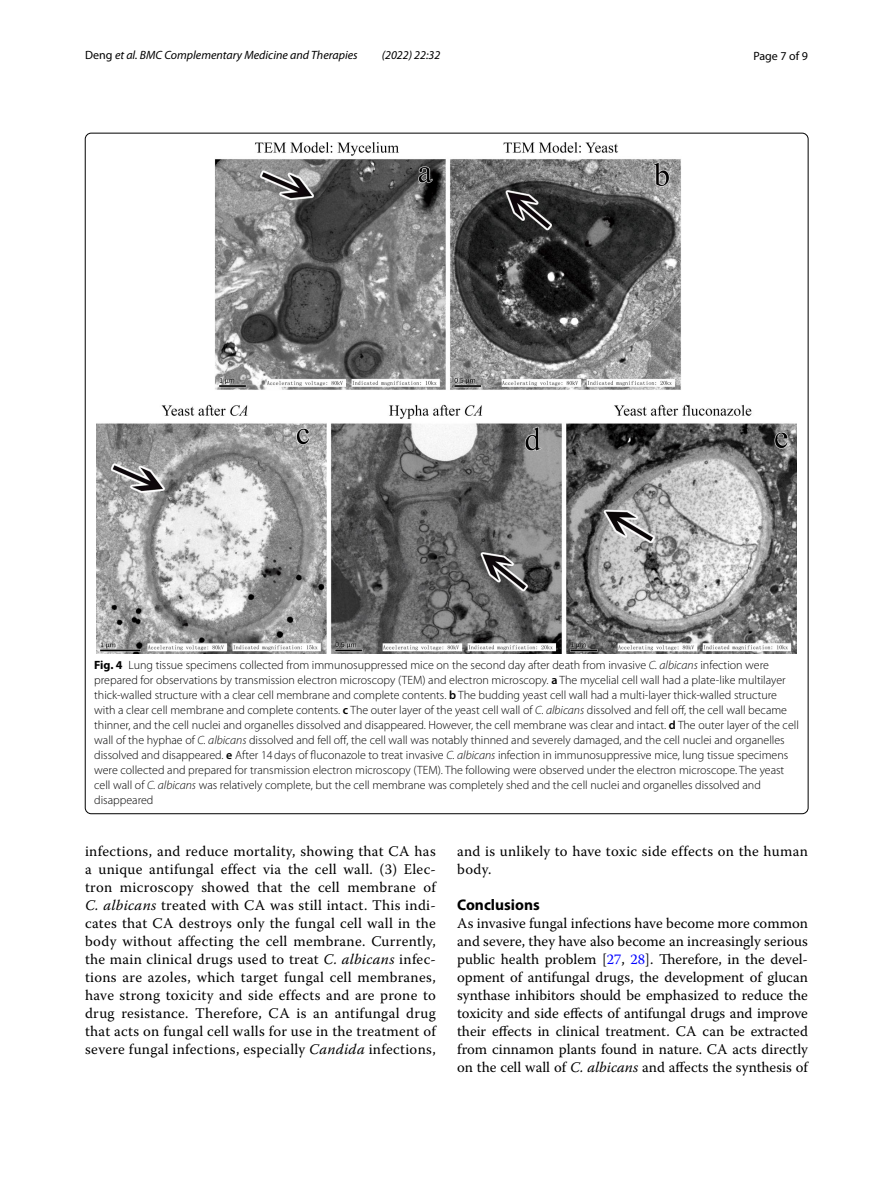
<style>
.page{position:relative;width:893px;height:1187px;background:#fff}
.page>*{position:absolute;margin:0;border:0;box-sizing:border-box;transform-origin:0 0}
.t1{font:700 15.45px "Myriad Pro";color:#000}
.t2{font:14.7px/18px "Warnock Pro";letter-spacing:.02em;color:#000;text-align:justify}
.t3{font:300 12px/15px "Myriad Pro";color:#000}
.t4{font:italic 12px "Myriad Pro";color:#000}
.t5{font:12px "Myriad Pro";color:#000}
.s1{font-style:normal}
.s2{font-weight:700}
.s3{font-style:italic}
.s4{font-weight:600}
.s5{color:#00f}
</style>
<div class="page">
<img style="left:97px;top:142px;width:699px;height:511px">
<p class="t4" style="left:85px;top:48px;width:274px"><span class="s1">Deng</span> et al. BMC Complementary Medicine and Therapies</p>
<p class="t4" style="left:382px;top:48px;width:60px">(2022) 22:32</p>
<p class="t5" style="left:753px;top:48px;width:56px">Page 7 of 9</p>
<p class="t3" style="left:94px;top:657px;width:706px"><span class="s2">Fig. 4</span> Lung tissue specimens collected from immunosuppressed mice on the second day after death from invasive <span class="s3">C. albicans</span> infection were prepared for observations by transmission electron microscopy (TEM) and electron microscopy. <span class="s4">a</span> The mycelial cell wall had a plate-like multilayer thick-walled structure with a clear cell membrane and complete contents. <span class="s4">b</span> The budding yeast cell wall had a multi-layer thick-walled structure with a clear cell membrane and complete contents. <span class="s4">c</span> The outer layer of the yeast cell wall of <span class="s3">C. albicans</span> dissolved and fell off, the cell wall became thinner, and the cell nuclei and organelles dissolved and disappeared. However, the cell membrane was clear and intact. <span class="s4">d</span> The outer layer of the cell wall of the hyphae of <span class="s3">C. albicans</span> dissolved and fell off, the cell wall was notably thinned and severely damaged, and the cell nuclei and organelles dissolved and disappeared. <span class="s4">e</span> After 14days of fluconazole to treat invasive <span class="s3">C. albicans</span> infection in immunosuppressive mice, lung tissue specimens were collected and prepared for transmission electron microscopy (TEM). The following were observed under the electron microscope. The yeast cell wall of <span class="s3">C. albicans</span> was relatively complete, but the cell membrane was completely shed and the cell nuclei and organelles dissolved and disappeared</p>
<p class="t2" style="left:85px;top:841px;width:352px">infections, and reduce mortality, showing that CA has a unique antifungal effect via the cell wall. (3) Elec&shy;tron microscopy showed that the cell membrane of <span class="s3">C. albicans</span> treated with CA was still intact. This indi&shy;cates that CA destroys only the fungal cell wall in the body without affecting the cell membrane. Currently, the main clinical drugs used to treat <span class="s3">C. albicans</span> infec&shy;tions are azoles, which target fungal cell membranes, have strong toxicity and side effects and are prone to drug resistance. Therefore, CA is an antifungal drug that acts on fungal cell walls for use in the treatment of severe fungal infections, especially <span class="s3">Candida</span> infections,</p>
<p class="t2" style="left:457px;top:841px;width:352px">and is unlikely to have toxic side effects on the human body.</p>
<p class="t1" style="left:457px;top:894px;width:84px">Conclusions</p>
<p class="t2" style="left:457px;top:913px;width:352px">As invasive fungal infections have become more common and severe, they have also become an increasingly serious public health problem [<span class="s5">27</span>, <span class="s5">28</span>]. Therefore, in the devel&shy;opment of antifungal drugs, the development of glucan synthase inhibitors should be emphasized to reduce the toxicity and side effects of antifungal drugs and improve their effects in clinical treatment. CA can be extracted from cinnamon plants found in nature. CA acts directly on the cell wall of <span class="s3">C. albicans</span> and affects the synthesis of</p>
</div>
